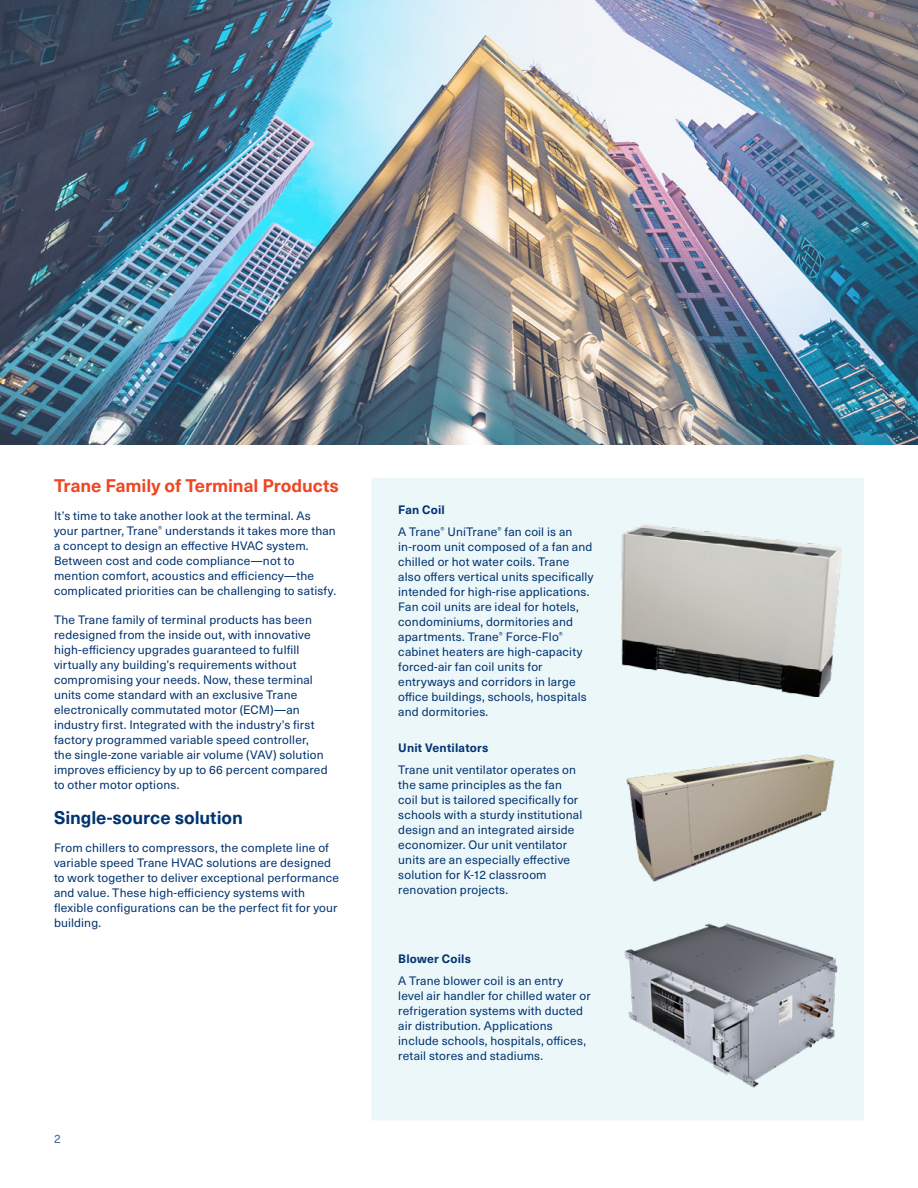
<style>
.page{position:relative;width:918px;height:1188px;background:#fff}
.page>*{position:absolute;margin:0;border:0;box-sizing:border-box;transform-origin:0 0}
.t1{font:700 18px "Neue Haas Unica W1 G";letter-spacing:-.005em;color:#ef4623}
.t2{font:700 18px "Neue Haas Unica W1 G";letter-spacing:-.005em;color:#023370}
.t3{font:12px/15px "Neue Haas Unica W1 G";letter-spacing:.015em;color:#023370}
.t4{font:700 12px "Neue Haas Unica W1 G";letter-spacing:.015em;color:#023370}
.t5{font:12px "Neue Haas Unica W1 G";color:#406793}
.s1{font-weight:700}
</style>
<div class="page">
<img style="left:0;top:0;width:918px;height:445px">
<div style="left:371px;top:478px;width:493px;height:642px;background:#ecf7fa"></div>
<img style="left:621px;top:525px;width:220px;height:171px">
<img style="left:621px;top:746px;width:221px;height:145px">
<img style="left:621px;top:921px;width:221px;height:173px">
<h1 class="t1" style="left:54px;top:472px;width:287px">Trane Family of Terminal Products</h1>
<p class="t3" style="left:54px;top:508px;width:284px">It’s time to take another look at the terminal. As your partner, Trane<sup>®</sup> understands it takes more than a concept to design an effective HVAC system.<br>Between cost and code compliance—not to mention comfort, acoustics and efficiency—the complicated priorities can be challenging to satisfy.</p>
<p class="t3" style="left:54px;top:611px;width:275px">The Trane family of terminal products has been redesigned from the inside out, with innovative high-efficiency upgrades guaranteed to fulfill virtually any building’s requirements without compromising your needs. Now, these terminal units come standard with an exclusive Trane electronically commutated motor (ECM)—an industry first. Integrated with the industry’s first factory programmed variable speed controller, the single-zone variable air volume (VAV) solution improves efficiency by up to 66 percent compared to other motor options.</p>
<h1 class="t2" style="left:54px;top:804px;width:190px">Single-source solution</h1>
<p class="t3" style="left:54px;top:840px;width:287px">From chillers to compressors, the complete line of variable speed Trane HVAC solutions are designed to work together to deliver exceptional performance and value. These high-efficiency systems with flexible configurations can be the perfect fit for your building.</p>
<p class="t5" style="left:54px;top:1130px;width:8px">2</p>
<p class="t3" style="left:398px;top:498px;width:176px;line-height:21.8px"><span class="s1">Fan Coil<br></span>A Trane<sup>®</sup> UniTrane<sup>®</sup> fan coil is an</p>
<p class="t3" style="left:398px;top:538px;width:197px">in-room unit composed of a fan and chilled or hot water coils. Trane also offers vertical units specifically intended for high-rise applications.<br>Fan coil units are ideal for hotels, condominiums, dormitories and apartments. Trane<sup>®</sup> Force-Flo<sup>® </sup>cabinet heaters are high-capacity forced-air fan coil units for entryways and corridors in large office buildings, schools, hospitals and dormitories.</p>
<p class="t4" style="left:398px;top:739px;width:92px">Unit Ventilators</p>
<p class="t3" style="left:398px;top:761px;width:186px">Trane unit ventilator operates on the same principles as the fan coil but is tailored specifically for schools with a sturdy institutional design and an integrated airside economizer. Our unit ventilator units are an especially effective solution for K-12 classroom renovation projects.</p>
<p class="t4" style="left:398px;top:950px;width:74px">Blower Coils</p>
<p class="t3" style="left:398px;top:973px;width:194px">A Trane blower coil is an entry level air handler for chilled water or refrigeration systems with ducted air distribution. Applications include schools, hospitals, offices, retail stores and stadiums.</p>
</div>
